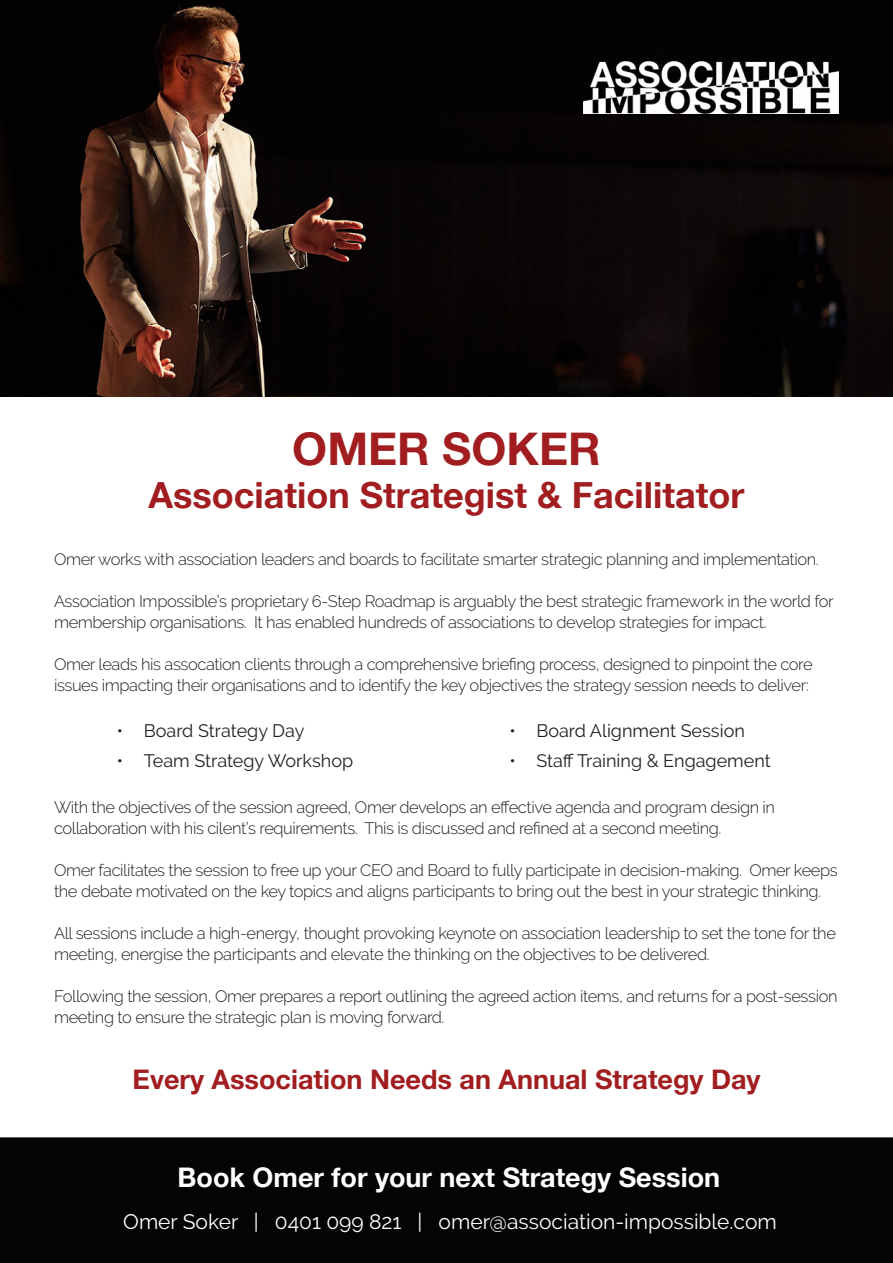
<style>
.page{position:relative;width:893px;height:1263px;background:#fff}
.page>*{position:absolute;margin:0;border:0;box-sizing:border-box;transform-origin:0 0}
.t1{font:700 45px "Helvetica Neue";color:#a11d20}
.t2{font:700 36px "Helvetica Neue";color:#a11d20}
.t3{font:700 27px "Helvetica Neue";color:#a11d20}
.t4{font:700 27px "Helvetica Neue";color:#fff}
.t5{font:21px "Raleway";color:#fff}
.t6{font:18px "Raleway";color:#231f20}
.t7{font:300 16.5px/21px "Raleway";letter-spacing:-.025em;color:#231f20}
</style>
<div class="page">
<div style="left:1px;top:1138px;width:891px;height:124px;background:#040503"></div>
<div style="left:0;top:1137px;width:893px;height:126px;border:2px solid #040503"></div>
<img style="left:0;top:0;width:893px;height:396px">
<img style="left:584px;top:54px;width:255px;height:60px">
<p class="t1" style="left:292px;top:421px;width:310px">OMER SOKER</p>
<p class="t2" style="left:149px;top:473px;width:597px">Association Strategist &amp; Facilitator</p>
<p class="t7" style="left:54px;top:548px;width:766px">Omer works with association leaders and boards to facilitate smarter strategic planning and implementation.</p>
<p class="t7" style="left:54px;top:590px;width:781px">Association Impossible’s proprietary 6-Step Roadmap is arguably the best strategic framework in the world for membership organisations. It has enabled hundreds of associations to develop strategies for impact.</p>
<p class="t7" style="left:54px;top:653px;width:760px">Omer leads his assocation clients through a comprehensive briefing process, designed to pinpoint the core issues impacting their organisations and to identify the key objectives the strategy session needs to deliver:</p>
<p class="t6" style="left:117px;top:720px;width:189px">• Board Strategy Day</p>
<p class="t6" style="left:117px;top:750px;width:238px">• Team Strategy Workshop</p>
<p class="t6" style="left:509px;top:720px;width:237px">• Board Alignment Session</p>
<p class="t6" style="left:509px;top:750px;width:263px">• Staff Training &amp; Engagement</p>
<p class="t7" style="left:54px;top:797px;width:723px">With the objectives of the session agreed, Omer develops an effective agenda and program design in collaboration with his cilent’s requirements. This is discussed and refined at a second meeting.</p>
<p class="t7" style="left:54px;top:860px;width:785px">Omer facilitates the session to free up your CEO and Board to fully participate in decision-making. Omer keeps the debate motivated on the key topics and aligns participants to bring out the best in your strategic thinking.</p>
<p class="t7" style="left:54px;top:923px;width:783px">All sessions include a high-energy, thought provoking keynote on association leadership to set the tone for the meeting, energise the participants and elevate the thinking on the objectives to be delivered.</p>
<p class="t7" style="left:54px;top:986px;width:785px">Following the session, Omer prepares a report outlining the agreed action items, and returns for a post-session meeting to ensure the strategic plan is moving forward.</p>
<p class="t3" style="left:132px;top:1062px;width:630px">Every Association Needs an Annual Strategy Day</p>
<p class="t4" style="left:178px;top:1161px;width:544px">Book Omer for your next Strategy Session</p>
<p class="t5" style="left:123px;top:1209px;width:655px">Omer Soker | 0401 099 821 | omer@association-impossible.com</p>
</div>
